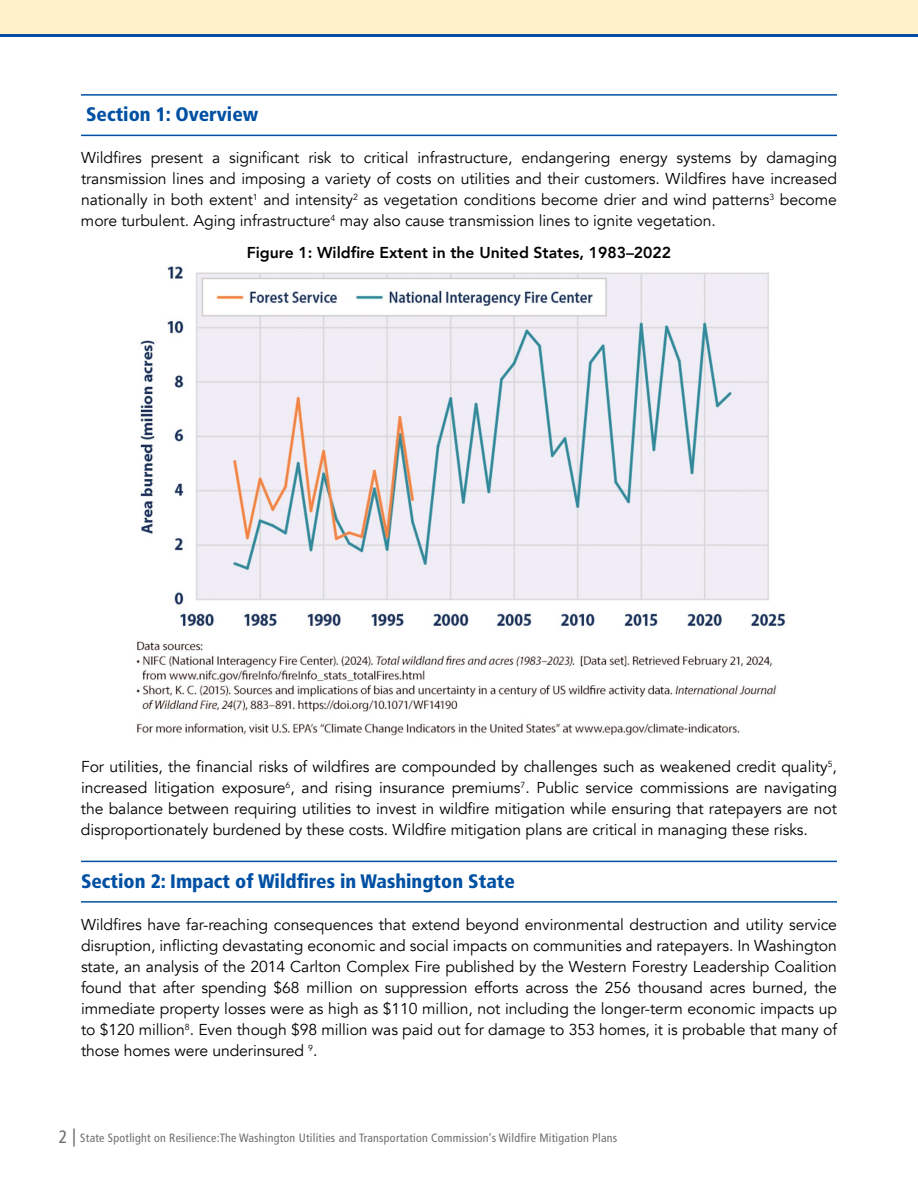
<style>
.page{position:relative;width:918px;height:1188px;background:#fff}
.page>*{position:absolute;margin:0;border:0;box-sizing:border-box;transform-origin:0 0}
.t1{font:900 condensed 19.5px "Frutiger LT Std";color:#0050a3}
.t2{font:15.75px/21px "Avenir";letter-spacing:-.005em;color:#000;text-align:justify}
.t3{font:800 15.75px "Avenir";color:#000}
.t4{font:condensed 12px "Frutiger LT Std";letter-spacing:.02em;color:#6d6e71}
.s1{font-size:18px}
</style>
<div class="page">
<div style="left:0;top:0;width:918px;height:38px;background:#034ea2"></div>
<div style="left:0;top:0;width:918px;height:34px;background:#fff1c9"></div>
<hr style="left:81px;top:94px;width:756px;height:2px;background:#0050a3">
<hr style="left:81px;top:135px;width:756px;height:1px;background:#0050a3">
<hr style="left:81px;top:861px;width:756px;height:1px;background:#0050a3">
<hr style="left:81px;top:901px;width:756px;height:2px;background:#0050a3">
<img style="left:136px;top:266px;width:650px;height:470px">
<p class="t1" style="left:86px;top:103px;width:174px">Section 1: Overview</p>
<p class="t2" style="left:81px;top:147px;width:758px">Wildfires present a significant risk to critical infrastructure, endangering energy systems by damaging transmission lines and imposing a variety of costs on utilities and their customers. Wildfires have increased nationally in both extent<sup>1</sup> and intensity<sup>2</sup> as vegetation conditions become drier and wind patterns<sup>3</sup> become more turbulent. Aging infrastructure<sup>4</sup> may also cause transmission lines to ignite vegetation.</p>
<p class="t3" style="left:247px;top:240px;width:426px">Figure 1: Wildfire Extent in the United States, 1983–2022</p>
<p class="t2" style="left:81px;top:756px;width:758px">For utilities, the financial risks of wildfires are compounded by challenges such as weakened credit quality<sup>5</sup>, increased litigation exposure<sup>6</sup>, and rising insurance premiums<sup>7</sup>. Public service commissions are navigating the balance between requiring utilities to invest in wildfire mitigation while ensuring that ratepayers are not disproportionately burdened by these costs. Wildfire mitigation plans are critical in managing these risks.</p>
<p class="t1" style="left:81px;top:869px;width:435px">Section 2: Impact of Wildfires in Washington State</p>
<p class="t2" style="left:81px;top:914px;width:758px">Wildfires have far-reaching consequences that extend beyond environmental destruction and utility service disruption, inflicting devastating economic and social impacts on communities and ratepayers. In Washington state, an analysis of the 2014 Carlton Complex Fire published by the Western Forestry Leadership Coalition found that after spending $68 million on suppression efforts across the 256 thousand acres burned, the immediate property losses were as high as $110 million, not including the longer-term economic impacts up to $120 million<sup>8</sup>. Even though $98 million was paid out for damage to 353 homes, it is probable that many of those homes were underinsured <sup>9</sup>.</p>
<p class="t4" style="left:59px;top:1130px;width:560px"><span class="s1">2 |</span> State Spotlight on Resilience:The Washington Utilities and Transportation Commission’s Wildfire Mitigation Plans</p>
</div>
